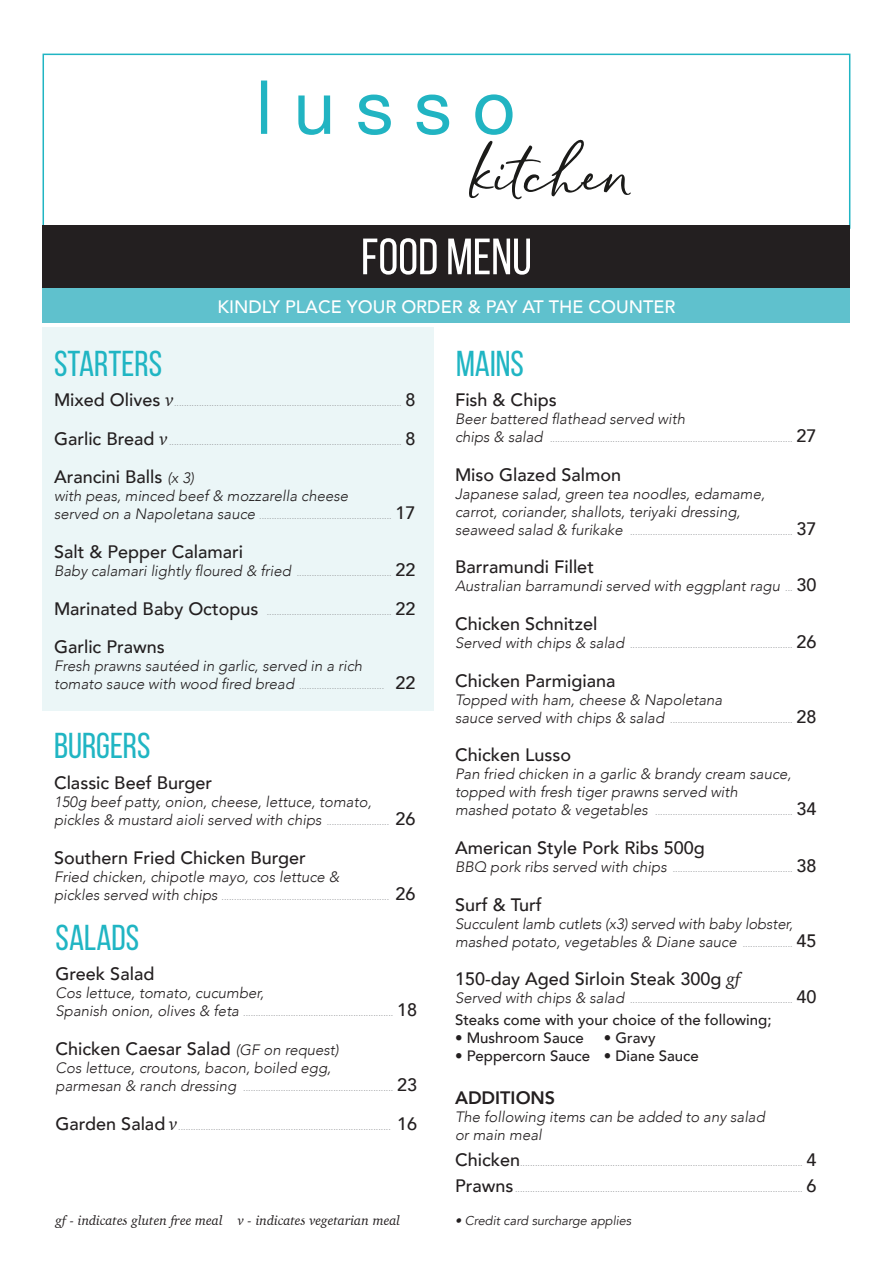
<style>
.page{position:relative;width:893px;height:1263px;background:#fff}
.page>*{position:absolute;margin:0;border:0;box-sizing:border-box;transform-origin:0 0}
.t1{font:51px "Bebas Neue";color:#fff}
.t2{font:36px "Bebas Neue";color:#20b5c3}
.t3{font:500 18px "Avenir";color:#231f20}
.t4{font:500 18px "Avenir";color:#fff}
.t5{font:800 18px "Avenir";color:#231f20}
.t6{font:italic 300 15px/18px "Avenir";color:#231f20}
.t7{font:500 15px "Avenir";color:#231f20}
.t8{font:italic 13.5px "Charter";color:#231f20}
.t9{font:italic 12.75px "Avenir";color:#231f20}
.t10{font:9px "Avenir";color:#939598}
.s1{font-weight:500;font-size:18px;color:#231f20}
.s2{font-family:"Charter";font-style:italic;font-size:18px;color:#231f20}
.s3{font-weight:300;font-style:italic;font-size:15px}
.s4{font-weight:300;font-style:italic;font-size:15px;color:#231f20}
.s5{font-weight:400;font-style:normal;font-size:9px;color:#939598}
.s6{font-weight:500;font-style:normal;font-size:18px}
.s7{font-family:"Charter";font-weight:400;font-style:italic}
</style>
<div class="page">
<div style="left:43px;top:327px;width:391px;height:383px;background:#ebf6f7"></div>
<svg style="left:261px;top:81px;width:370px;height:118px"></svg>
<div style="left:43px;top:54px;width:807px;height:175px;border:2px solid #20b5c3"></div>
<div style="left:43px;top:225px;width:807px;height:64px;background:#231f20"></div>
<div style="left:43px;top:289px;width:807px;height:34px;background:#5fc1cd"></div>
<p class="t1" style="left:361px;top:229px;width:172px">FOOD MENU</p>
<p class="t4" style="left:218px;top:291px;width:459px">KINDLY PLACE YOUR ORDER &amp; PAY AT THE COUNTER</p>
<p class="t2" style="left:54px;top:344px;width:110px">STARTERS</p>
<p class="t10" style="left:54px;top:398px;width:363px"><span class="s1">Mixed Olives</span> <span class="s2">v</span>........................................................................................... <span class="s1">8</span></p>
<p class="t10" style="left:54px;top:436px;width:363px"><span class="s1">Garlic Bread</span> <span class="s2">v</span> ............................................................................................. <span class="s1">8</span></p>
<p class="t3" style="left:54px;top:462px;width:142px">Arancini Balls <span class="s3">(x 3)</span></p>
<p class="t6" style="left:54px;top:487px;width:296px">with peas, minced beef &amp; mozzarella cheese</p>
<p class="t10" style="left:54px;top:511px;width:363px"><span class="s4">served on a Napoletana sauce</span> ..................................................... <span class="s1">17</span></p>
<p class="t3" style="left:54px;top:536px;width:191px">Salt &amp; Pepper Calamari</p>
<p class="t10" style="left:54px;top:568px;width:363px"><span class="s4">Baby calamari lightly floured &amp; fried</span> ...................................... <span class="s1">22</span></p>
<p class="t10" style="left:54px;top:606px;width:363px"><span class="s1">Marinated Baby Octopus</span> .................................................. <span class="s1">22</span></p>
<p class="t3" style="left:54px;top:631px;width:112px">Garlic Prawns</p>
<p class="t6" style="left:54px;top:657px;width:310px">Fresh prawns sautéed in garlic, served in a rich</p>
<p class="t10" style="left:54px;top:681px;width:363px"><span class="s4">tomato sauce with wood fired bread</span> .................................. <span class="s1">22</span></p>
<p class="t2" style="left:54px;top:726px;width:98px">BURGERS</p>
<p class="t3" style="left:54px;top:767px;width:160px">Classic Beef Burger</p>
<p class="t6" style="left:54px;top:793px;width:363px">150g beef patty, onion, cheese, lettuce, tomato, pickles &amp; mustard aioli served with chips <span class="s5">.........................</span> <span class="s6">26</span></p>
<p class="t3" style="left:54px;top:842px;width:253px">Southern Fried Chicken Burger</p>
<p class="t6" style="left:54px;top:867px;width:287px">Fried chicken, chipotle mayo, cos lettuce &amp;</p>
<p class="t10" style="left:54px;top:891px;width:363px"><span class="s4">pickles served with chips</span> ................................................................... <span class="s1">26</span></p>
<p class="t2" style="left:56px;top:918px;width:85px">SALADS</p>
<p class="t3" style="left:56px;top:958px;width:100px">Greek Salad</p>
<p class="t6" style="left:56px;top:984px;width:210px">Cos lettuce, tomato, cucumber,</p>
<p class="t10" style="left:56px;top:1008px;width:363px"><span class="s4">Spanish onion, olives &amp; feta</span> ............................................................ <span class="s1">18</span></p>
<p class="t3" style="left:56px;top:1033px;width:285px">Chicken Caesar Salad <span class="s3">(GF on request)</span></p>
<p class="t6" style="left:56px;top:1059px;width:277px">Cos lettuce, croutons, bacon, boiled egg,</p>
<p class="t10" style="left:56px;top:1082px;width:363px"><span class="s4">parmesan &amp; ranch dressing</span> ............................................................ <span class="s1">23</span></p>
<p class="t10" style="left:56px;top:1121px;width:363px"><span class="s1">Garden Salad</span> <span class="s2">v</span>..................................................................................... <span class="s1">16</span></p>
<p class="t8" style="left:56px;top:1209px;width:346px">gf - indicates gluten free meal v - indicates vegetarian meal</p>
<p class="t2" style="left:456px;top:344px;width:69px">MAINS</p>
<p class="t3" style="left:455px;top:384px;width:103px">Fish &amp; Chips</p>
<p class="t6" style="left:455px;top:410px;width:232px">Beer battered flathead served with</p>
<p class="t10" style="left:455px;top:434px;width:363px"><span class="s4">chips &amp; salad</span> ................................................................................................. <span class="s1">27</span></p>
<p class="t3" style="left:455px;top:459px;width:168px">Miso Glazed Salmon</p>
<p class="t6" style="left:455px;top:485px;width:311px">Japanese salad, green tea noodles, edamame, carrot, coriander, shallots, teriyaki dressing,</p>
<p class="t10" style="left:455px;top:526px;width:363px"><span class="s4">seaweed salad &amp; furikake</span> ................................................................. <span class="s1">37</span></p>
<p class="t3" style="left:455px;top:552px;width:140px">Barramundi Fillet</p>
<p class="t6" style="left:455px;top:577px;width:363px">Australian barramundi served with eggplant ragu <span class="s5">...</span> <span class="s6">30</span></p>
<p class="t3" style="left:455px;top:608px;width:144px">Chicken Schnitzel</p>
<p class="t10" style="left:455px;top:640px;width:363px"><span class="s4">Served with chips &amp; salad</span> ................................................................. <span class="s1">26</span></p>
<p class="t3" style="left:455px;top:665px;width:162px">Chicken Parmigiana</p>
<p class="t6" style="left:455px;top:690px;width:269px">Topped with ham, cheese &amp; Napoletana</p>
<p class="t10" style="left:455px;top:714px;width:363px"><span class="s4">sauce served with chips &amp; salad</span> ................................................. <span class="s1">28</span></p>
<p class="t3" style="left:455px;top:739px;width:118px">Chicken Lusso</p>
<p class="t6" style="left:455px;top:765px;width:338px">Pan fried chicken in a garlic &amp; brandy cream sauce, topped with fresh tiger prawns served with</p>
<p class="t10" style="left:455px;top:807px;width:363px"><span class="s4">mashed potato &amp; vegetables</span> ....................................................... <span class="s1">34</span></p>
<p class="t3" style="left:455px;top:832px;width:251px">American Style Pork Ribs 500g</p>
<p class="t10" style="left:455px;top:863px;width:363px"><span class="s4">BBQ pork ribs served with chips</span> ................................................ <span class="s1">38</span></p>
<p class="t3" style="left:455px;top:889px;width:88px">Surf &amp; Turf</p>
<p class="t6" style="left:455px;top:914px;width:363px">Succulent lamb cutlets (x3) served with baby lobster, mashed potato, vegetables &amp; Diane sauce <span class="s5">....................</span> <span class="s6">45</span></p>
<p class="t3" style="left:455px;top:963px;width:287px">150-day Aged Sirloin Steak 300g <span class="s7">gf</span></p>
<p class="t10" style="left:455px;top:995px;width:363px"><span class="s4">Served with chips &amp; salad</span> ................................................................. <span class="s1">40</span></p>
<p class="t7" style="left:455px;top:1007px;width:318px">Steaks come with your choice of the following;</p>
<p class="t7" style="left:455px;top:1025px;width:130px">• Mushroom Sauce</p>
<p class="t7" style="left:604px;top:1025px;width:53px">• Gravy</p>
<p class="t7" style="left:455px;top:1043px;width:245px">• Peppercorn Sauce • Diane Sauce</p>
<p class="t5" style="left:455px;top:1084px;width:102px">ADDITIONS</p>
<p class="t6" style="left:455px;top:1108px;width:311px">The following items can be added to any salad or main meal</p>
<p class="t10" style="left:455px;top:1158px;width:363px"><span class="s1">Chicken</span>................................................................................................................. <span class="s1">4</span></p>
<p class="t10" style="left:455px;top:1183px;width:363px"><span class="s1">Prawns</span> ................................................................................................................... <span class="s1">6</span></p>
<p class="t9" style="left:455px;top:1213px;width:178px">• Credit card surcharge applies</p>
</div>
